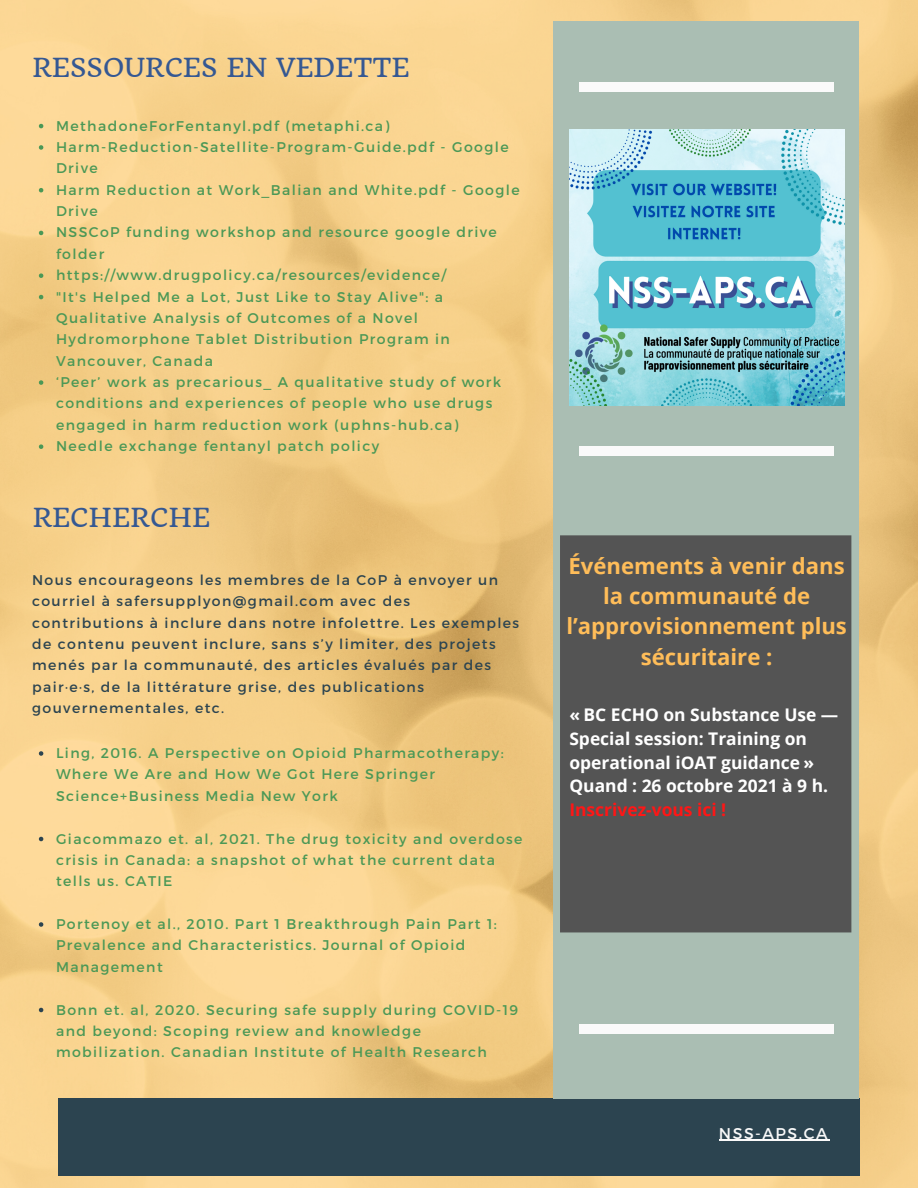
<style>
.page{position:relative;width:918px;height:1188px;background:#fff}
.page>*{position:absolute;margin:0;border:0;box-sizing:border-box;transform-origin:0 0}
.t1{font:25.65px "Quando";color:#355893}
.t2{font:700 22.2px/30.3px "Open Sans";color:#ffbd59;text-align:center}
.t3{font:700 17.4px/23.7px "Open Sans";color:#fff}
.t4{font:15.6px "Montserrat";letter-spacing:.1em;color:#fafafa}
.t5{font:14.1px/21.3px "Montserrat";letter-spacing:.1em;color:#4b9856}
.t6{font:14.1px/21.3px "Montserrat";letter-spacing:.1em;color:#2c4450}
.s1{color:#ff1616}
</style>
<div class="page">
<img style="left:0;top:0;width:918px;height:1188px">
<div style="left:58px;top:1099px;width:801px;height:76px;background:#2c4450"></div>
<div style="left:553px;top:21px;width:305px;height:1078px;background:#aabeb3"></div>
<div style="left:580px;top:83px;width:254px;height:9px;background:#fafafa"></div>
<div style="left:579px;top:447px;width:254px;height:9px;background:#fafafa"></div>
<div style="left:560px;top:535px;width:291px;height:397px;background:#545454"></div>
<div style="left:581px;top:557px;width:249px;height:354px;background:#545454"></div>
<div style="left:580px;top:1025px;width:254px;height:9px;background:#fafafa"></div>
<img style="left:569px;top:130px;width:276px;height:275px">
<hr style="left:719px;top:1140px;width:110px;height:1px;background:#fafafa">
<svg style="left:39px;top:124px;width:4px;height:4px"></svg>
<svg style="left:39px;top:145px;width:4px;height:5px"></svg>
<svg style="left:39px;top:188px;width:4px;height:4px"></svg>
<svg style="left:39px;top:231px;width:4px;height:4px"></svg>
<svg style="left:39px;top:273px;width:4px;height:5px"></svg>
<svg style="left:39px;top:295px;width:4px;height:4px"></svg>
<svg style="left:39px;top:380px;width:4px;height:5px"></svg>
<svg style="left:39px;top:444px;width:4px;height:5px"></svg>
<svg style="left:39px;top:751px;width:4px;height:5px"></svg>
<svg style="left:39px;top:837px;width:4px;height:4px"></svg>
<svg style="left:39px;top:922px;width:4px;height:5px"></svg>
<svg style="left:39px;top:1008px;width:4px;height:4px"></svg>
<p class="t1" style="left:32px;top:51px;width:379px">RESSOURCES EN VEDETTE</p>
<p class="t5" style="left:56px;top:114px;width:335px">MethadoneForFentanyl.pdf (metaphi.ca)</p>
<p class="t5" style="left:56px;top:136px;width:454px">Harm-Reduction-Satellite-Program-Guide.pdf - Google<br>Drive</p>
<p class="t5" style="left:56px;top:178px;width:465px">Harm Reduction at Work_Balian and White.pdf - Google<br>Drive</p>
<p class="t5" style="left:56px;top:221px;width:442px">NSSCoP funding workshop and resource google drive folder</p>
<p class="t5" style="left:56px;top:264px;width:392px">https://www.drugpolicy.ca/resources/evidence/</p>
<p class="t5" style="left:56px;top:285px;width:395px">"It's Helped Me a Lot, Just Like to Stay Alive": a Qualitative Analysis of Outcomes of a Novel Hydromorphone Tablet Distribution Program in Vancouver, Canada</p>
<p class="t5" style="left:56px;top:371px;width:447px">‘Peer’ work as precarious_ A qualitative study of work conditions and experiences of people who use drugs engaged in harm reduction work (uphns-hub.ca)</p>
<p class="t5" style="left:56px;top:435px;width:325px">Needle exchange fentanyl patch policy</p>
<p class="t1" style="left:32px;top:502px;width:179px">RECHERCHE</p>
<p class="t6" style="left:32px;top:568px;width:489px">Nous encourageons les membres de la CoP à envoyer un courriel à safersupplyon@gmail.com avec des contributions à inclure dans notre infolettre. Les exemples de contenu peuvent inclure, sans s’y limiter, des projets menés par la communauté, des articles évalués par des pair·e·s, de la littérature grise, des publications gouvernementales, etc.</p>
<p class="t5" style="left:56px;top:742px;width:449px">Ling, 2016. A Perspective on Opioid Pharmacotherapy:<br>Where We Are and How We Got Here Springer<br>Science+Business Media New York</p>
<p class="t5" style="left:56px;top:827px;width:468px">Giacommazo et. al, 2021. The drug toxicity and overdose crisis in Canada: a snapshot of what the current data tells us. CATIE</p>
<p class="t5" style="left:56px;top:913px;width:442px">Portenoy et al., 2010. Part 1 Breakthrough Pain Part 1:<br>Prevalence and Characteristics. Journal of Opioid<br>Management</p>
<p class="t5" style="left:56px;top:998px;width:464px">Bonn et. al, 2020. Securing safe supply during COVID-19 and beyond: Scoping review and knowledge mobilization. Canadian Institute of Health Research</p>
<p class="t2" style="left:566px;top:550px;width:282px">Événements à venir dans la communauté de l’approvisionnement plus sécuritaire :</p>
<p class="t3" style="left:569px;top:703px;width:271px">« BC ECHO on Substance Use —<br>Special session: Training on operational iOAT guidance »<br>Quand : 26 octobre 2021 à 9 h.<br><span class="s1">Inscrivez-vous ici !</span></p>
<p class="t4" style="left:719px;top:1123px;width:110px">NSS-APS.CA</p>
</div>
